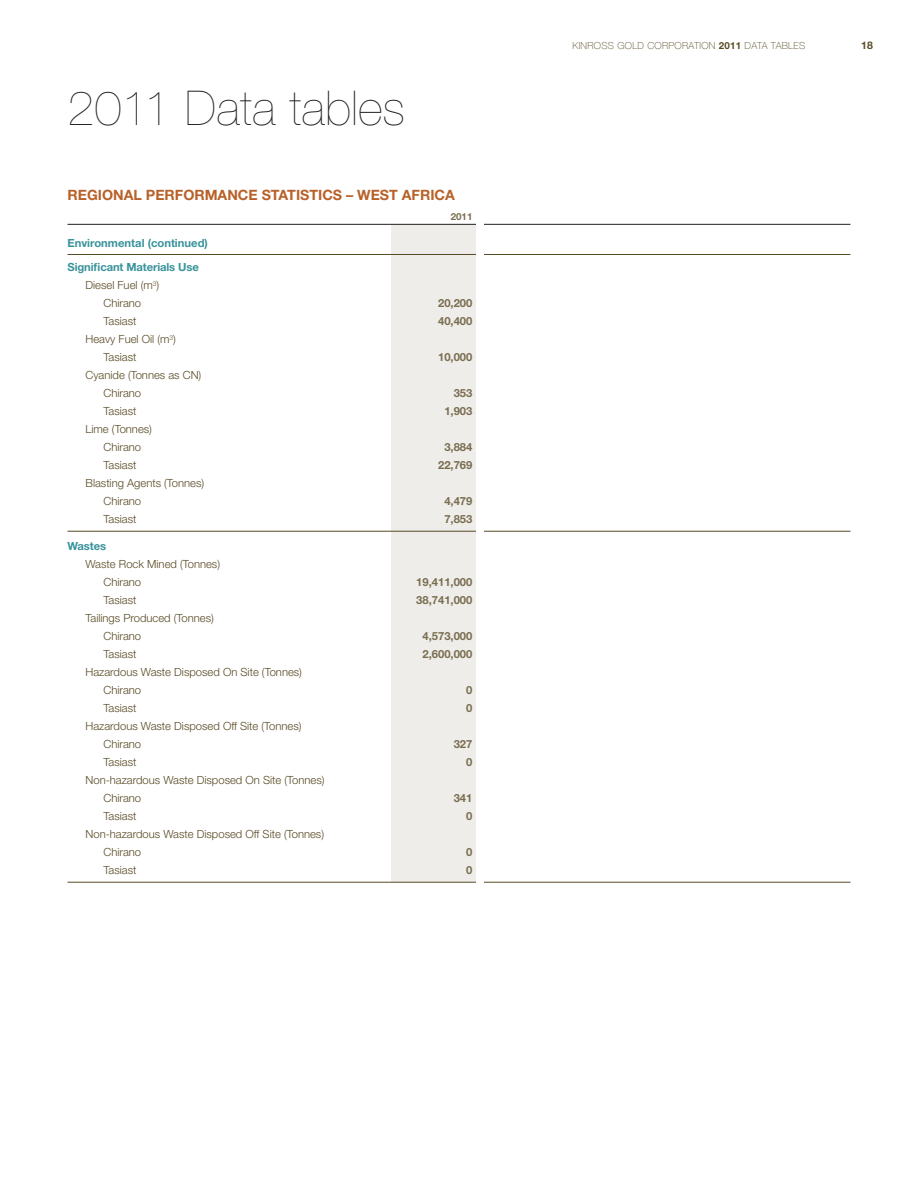
<style>
.page{position:relative;width:918px;height:1188px;background:#fff}
.page>*{position:absolute;margin:0;border:0;box-sizing:border-box;transform-origin:0 0}
.t1{font:200 48px "Helvetica Neue";letter-spacing:.01em;color:#231f20}
.t2{font:700 14.25px "Helvetica Neue";color:#b86129}
.t3{font:300 11.25px/18px "Helvetica Neue";color:#594a25}
.t4{font:700 11.25px "Helvetica Neue";color:#7a6e51}
.t5{font:700 11.25px "Helvetica Neue";letter-spacing:-.01em;color:#38939b}
.t6{font:700 10.5px "Helvetica Neue";color:#594a25}
.t7{font:100 9.75px "Helvetica Neue";letter-spacing:.03em;color:#594a25}
.t8{font:700 9.75px "Helvetica Neue";color:#7a6e51}
.s1{font-weight:700}
</style>
<div class="page">
<div style="left:392px;top:224px;width:84px;height:658px;background:#eeede9"></div>
<hr style="left:68px;top:224px;width:782px;height:1px;background:#231f20">
<hr style="left:68px;top:254px;width:782px;height:1px;background:#594a25">
<hr style="left:68px;top:531px;width:782px;height:1px;background:#594a25">
<hr style="left:68px;top:882px;width:782px;height:1px;background:#594a25">
<div style="left:476px;top:221px;width:7px;height:677px;background:#fff"></div>
<h1 class="t1" style="left:68px;top:80px;width:339px">2011 Data tables</h1>
<p class="t2" style="left:68px;top:186px;width:389px">Regional Performance Statistics – West Africa</p>
<p class="t8" style="left:451px;top:210px;width:23px">2011</p>
<p class="t5" style="left:68px;top:236px;width:142px">Environmental (continued)</p>
<p class="t5" style="left:68px;top:260px;width:133px">Significant Materials Use</p>
<p class="t3" style="left:86px;top:276px;width:75px">Diesel Fuel (m<sup>3</sup>)</p>
<p class="t3" style="left:104px;top:294px;width:39px">Chirano</p>
<p class="t4" style="left:438px;top:296px;width:36px">20,200</p>
<p class="t3" style="left:104px;top:312px;width:34px">Tasiast</p>
<p class="t4" style="left:438px;top:314px;width:36px">40,400</p>
<p class="t3" style="left:104px;top:330px;width:74px;text-indent:-18px">Heavy Fuel Oil (m<sup>3</sup>)<br>Tasiast</p>
<p class="t4" style="left:438px;top:350px;width:36px">10,000</p>
<p class="t3" style="left:104px;top:366px;width:99px;text-indent:-18px">Cyanide (Tonnes as CN)<br>Chirano</p>
<p class="t4" style="left:454px;top:386px;width:20px">353</p>
<p class="t3" style="left:104px;top:402px;width:34px">Tasiast</p>
<p class="t4" style="left:444px;top:404px;width:30px">1,903</p>
<p class="t3" style="left:104px;top:420px;width:50px;text-indent:-18px">Lime (Tonnes)<br>Chirano</p>
<p class="t4" style="left:444px;top:440px;width:30px">3,884</p>
<p class="t3" style="left:104px;top:456px;width:34px">Tasiast</p>
<p class="t4" style="left:438px;top:458px;width:36px">22,769</p>
<p class="t3" style="left:104px;top:474px;width:102px;text-indent:-18px">Blasting Agents (Tonnes)<br>Chirano</p>
<p class="t4" style="left:444px;top:494px;width:30px">4,479</p>
<p class="t3" style="left:104px;top:510px;width:34px">Tasiast</p>
<p class="t4" style="left:444px;top:512px;width:30px">7,853</p>
<p class="t5" style="left:68px;top:539px;width:40px">Wastes</p>
<p class="t3" style="left:104px;top:555px;width:118px;text-indent:-18px">Waste Rock Mined (Tonnes)<br>Chirano</p>
<p class="t4" style="left:416px;top:575px;width:58px">19,411,000</p>
<p class="t3" style="left:104px;top:591px;width:34px">Tasiast</p>
<p class="t4" style="left:416px;top:593px;width:58px">38,741,000</p>
<p class="t3" style="left:104px;top:609px;width:112px;text-indent:-18px">Tailings Produced (Tonnes)<br>Chirano</p>
<p class="t4" style="left:422px;top:629px;width:52px">4,573,000</p>
<p class="t3" style="left:104px;top:645px;width:34px">Tasiast</p>
<p class="t4" style="left:422px;top:647px;width:52px">2,600,000</p>
<p class="t3" style="left:104px;top:663px;width:200px;text-indent:-18px">Hazardous Waste Disposed On Site (Tonnes)<br>Chirano</p>
<p class="t4" style="left:466px;top:683px;width:8px">0</p>
<p class="t3" style="left:104px;top:699px;width:34px">Tasiast</p>
<p class="t4" style="left:466px;top:701px;width:8px">0</p>
<p class="t3" style="left:104px;top:717px;width:200px;text-indent:-18px">Hazardous Waste Disposed Off Site (Tonnes)<br>Chirano</p>
<p class="t4" style="left:454px;top:737px;width:20px">327</p>
<p class="t3" style="left:104px;top:753px;width:34px">Tasiast</p>
<p class="t4" style="left:466px;top:755px;width:8px">0</p>
<p class="t3" style="left:104px;top:771px;width:223px;text-indent:-18px">Non-hazardous Waste Disposed On Site (Tonnes)<br>Chirano</p>
<p class="t4" style="left:454px;top:791px;width:20px">341</p>
<p class="t3" style="left:104px;top:807px;width:34px">Tasiast</p>
<p class="t4" style="left:466px;top:809px;width:8px">0</p>
<p class="t3" style="left:104px;top:825px;width:222px;text-indent:-18px">Non-hazardous Waste Disposed Off Site (Tonnes)<br>Chirano</p>
<p class="t4" style="left:466px;top:845px;width:8px">0</p>
<p class="t3" style="left:104px;top:861px;width:34px">Tasiast</p>
<p class="t4" style="left:466px;top:863px;width:8px">0</p>
<p class="t7" style="left:572px;top:40px;width:234px">KINROSS GOLD CORPORATION <span class="s1">2011</span> DATA TABLES</p>
<p class="t6" style="left:861px;top:39px;width:13px">18</p>
</div>
